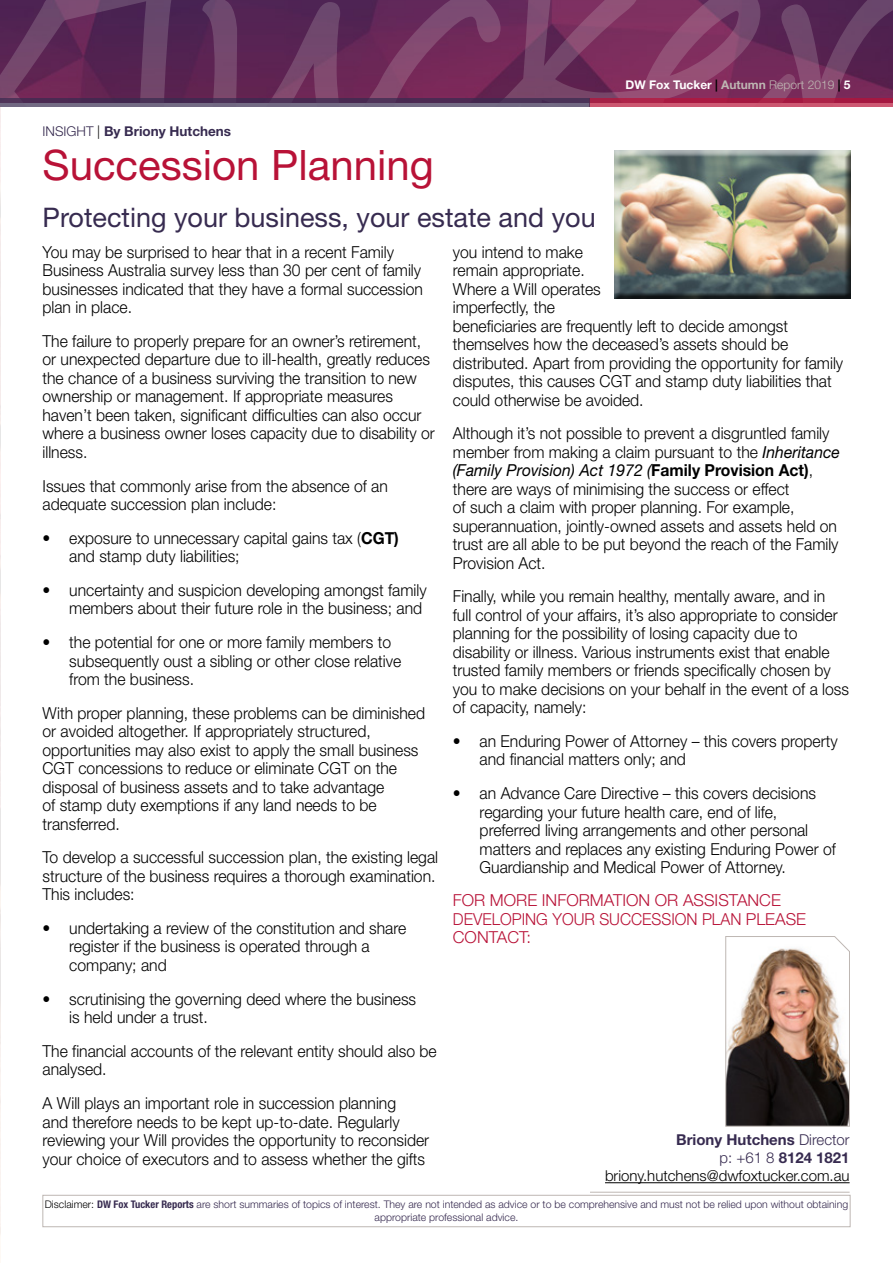
<style>
.page{position:relative;width:893px;height:1263px;background:#fff}
.page>*{position:absolute;margin:0;border:0;box-sizing:border-box;transform-origin:0 0}
.t1{font:42px "Helvetica Neue LT Std";color:#b81237}
.t2{font:27px "Helvetica Neue LT Std";color:#372b50}
.t3{font:300 16.5px/18.5px "Helvetica Neue LT Std";color:#000;scale:.95 1}
.t4{font:300 16.5px/18.5px "Helvetica Neue LT Std";color:#b81237}
.t5{font:300 15px/18px "Helvetica Neue LT Std";color:#000;text-align:right}
.t6{font:700 13.5px "Helvetica Neue LT Std";color:#372b50}
.t7{font:700 12px "Helvetica Neue LT Std";color:#fff}
.t8{font:300 10.5px/13.5px "Helvetica Neue LT Std";color:#372b50;text-align:center}
.s1{font-weight:300}
.s2{font-weight:300;color:#000}
.s3{color:#000}
.s4{color:#beb7b3}
.s5{font-weight:300;color:#beb7b3}
.s6{font-weight:700}
.s7{font-weight:400;font-style:italic}
.s8{font-weight:700;color:#372b50}
.s9{color:#372b50}
.s10{font-weight:700;font-stretch:condensed}
</style>
<div class="page">
<div style="left:43px;top:1195px;width:807px;height:32px;border:1px solid #beb7b3"></div>
<svg style="left:0;top:0;width:893px;height:106px;background:#6e325e"></svg>
<svg style="left:0;top:98px;width:590px;height:8px;background:#584365"></svg>
<img style="left:0;top:106px;width:1px;height:1151px">
<div style="left:614px;top:150px;width:238px;height:149px;background:#000;opacity:.75"></div>
<hr style="left:590px;top:1192px;width:260px;height:1px;background:#beb7b3">
<hr style="left:605px;top:1182px;width:245px;height:1px;background:#000">
<img style="left:725px;top:936px;width:125px;height:191px">
<p class="t6" style="left:43px;top:123px;width:190px"><span class="s1">INSIGHT</span> <span class="s2">|</span> By Briony Hutchens</p>
<h1 class="t1" style="left:43px;top:140px;width:393px">Succession Planning</h1>
<h2 class="t2" style="left:43px;top:202px;width:555px">Protecting your business, your estate and you</h2>
<p class="t7" style="left:625px;top:78px;width:226px">DW Fox Tucker <span class="s3">|</span> <span class="s4">Autumn</span> <span class="s5">Report 2019</span> <span class="s3">|</span> 5</p>
<p class="t3" style="left:43px;top:242px;width:402px">You may be surprised to hear that in a recent Family Business Australia survey less than 30 per cent of family businesses indicated that they have a formal succession plan in place.</p>
<p class="t3" style="left:43px;top:332px;width:415px">The failure to properly prepare for an owner’s retirement, or unexpected departure due to ill-health, greatly reduces the chance of a business surviving the transition to new ownership or management. If appropriate measures haven’t been taken, significant difficulties can also occur where a business owner loses capacity due to disability or illness.</p>
<p class="t3" style="left:43px;top:476px;width:365px">Issues that commonly arise from the absence of an adequate succession plan include:</p>
<p class="t3" style="left:69px;top:528px;width:348px;text-indent:-27px">• exposure to unnecessary capital gains tax (<span class="s6">CGT) </span>and stamp duty liabilities;</p>
<p class="t3" style="left:43px;top:580px;width:406px;text-align:right">• uncertainty and suspicion developing amongst family members about their future role in the business; and</p>
<p class="t3" style="left:69px;top:633px;width:351px;text-indent:-27px">• the potential for one or more family members to subsequently oust a sibling or other close relative from the business.</p>
<p class="t3" style="left:43px;top:703px;width:404px">With proper planning, these problems can be diminished or avoided altogether. If appropriately structured, opportunities may also exist to apply the small business CGT concessions to reduce or eliminate CGT on the disposal of business assets and to take advantage<br>of stamp duty exemptions if any land needs to be transferred.</p>
<p class="t3" style="left:43px;top:848px;width:418px">To develop a successful succession plan, the existing legal structure of the business requires a thorough examination.<br>This includes:</p>
<p class="t3" style="left:69px;top:918px;width:356px;text-indent:-27px">• undertaking a review of the constitution and share register if the business is operated through a company; and</p>
<p class="t3" style="left:69px;top:989px;width:367px;text-indent:-27px">• scrutinising the governing deed where the business is held under a trust.</p>
<p class="t3" style="left:43px;top:1041px;width:416px">The financial accounts of the relevant entity should also be analysed.</p>
<p class="t3" style="left:43px;top:1094px;width:408px">A Will plays an important role in succession planning<br>and therefore needs to be kept up-to-date. Regularly reviewing your Will provides the opportunity to reconsider your choice of executors and to assess whether the gifts</p>
<p class="t3" style="left:453px;top:243px;width:412px">you intend to make<br>remain appropriate.<br>Where a Will operates<br>imperfectly, the<br>beneficiaries are frequently left to decide amongst themselves how the deceased’s assets should be distributed. Apart from providing the opportunity for family disputes, this causes CGT and stamp duty liabilities that could otherwise be avoided.</p>
<p class="t3" style="left:453px;top:424px;width:409px">Although it’s not possible to prevent a disgruntled family member from making a claim pursuant to the <span class="s7">Inheritance (Family Provision) Act 1972 (</span><span class="s6">Family Provision Act)</span>, there are ways of minimising the success or effect<br>of such a claim with proper planning. For example, superannuation, jointly-owned assets and assets held on trust are all able to be put beyond the reach of the Family Provision Act.</p>
<p class="t3" style="left:453px;top:587px;width:419px">Finally, while you remain healthy, mentally aware, and in<br>full control of your affairs, it’s also appropriate to consider planning for the possibility of losing capacity due to disability or illness. Various instruments exist that enable trusted family members or friends specifically chosen by you to make decisions on your behalf in the event of a loss of capacity, namely:</p>
<p class="t3" style="left:480px;top:731px;width:378px;text-indent:-27px">• an Enduring Power of Attorney – this covers property and financial matters only; and</p>
<p class="t3" style="left:480px;top:784px;width:376px;text-indent:-27px">• an Advance Care Directive – this covers decisions regarding your future health care, end of life, preferred living arrangements and other personal matters and replaces any existing Enduring Power of Guardianship and Medical Power of Attorney.</p>
<p class="t4" style="left:453px;top:891px;width:355px">FOR MORE INFORMATION OR ASSISTANCE<br>DEVELOPING YOUR SUCCESSION PLAN PLEASE<br>CONTACT:</p>
<p class="t5" style="left:605px;top:1130px;width:246px"><span class="s8">Briony Hutchens</span> <span class="s9">Director<br>p: +61 8</span> <span class="s8">8124 1821 </span>briony.hutchens@dwfoxtucker.com.au</p>
<p class="t8" style="left:45px;top:1197px;width:805px"><span class="s3">Disclaimer:</span> <span class="s10">DW Fox Tucker Reports</span> are short summaries of topics of interest. They are not intended as advice or to be comprehensive and must not be relied upon without obtaining appropriate professional advice.</p>
</div>
